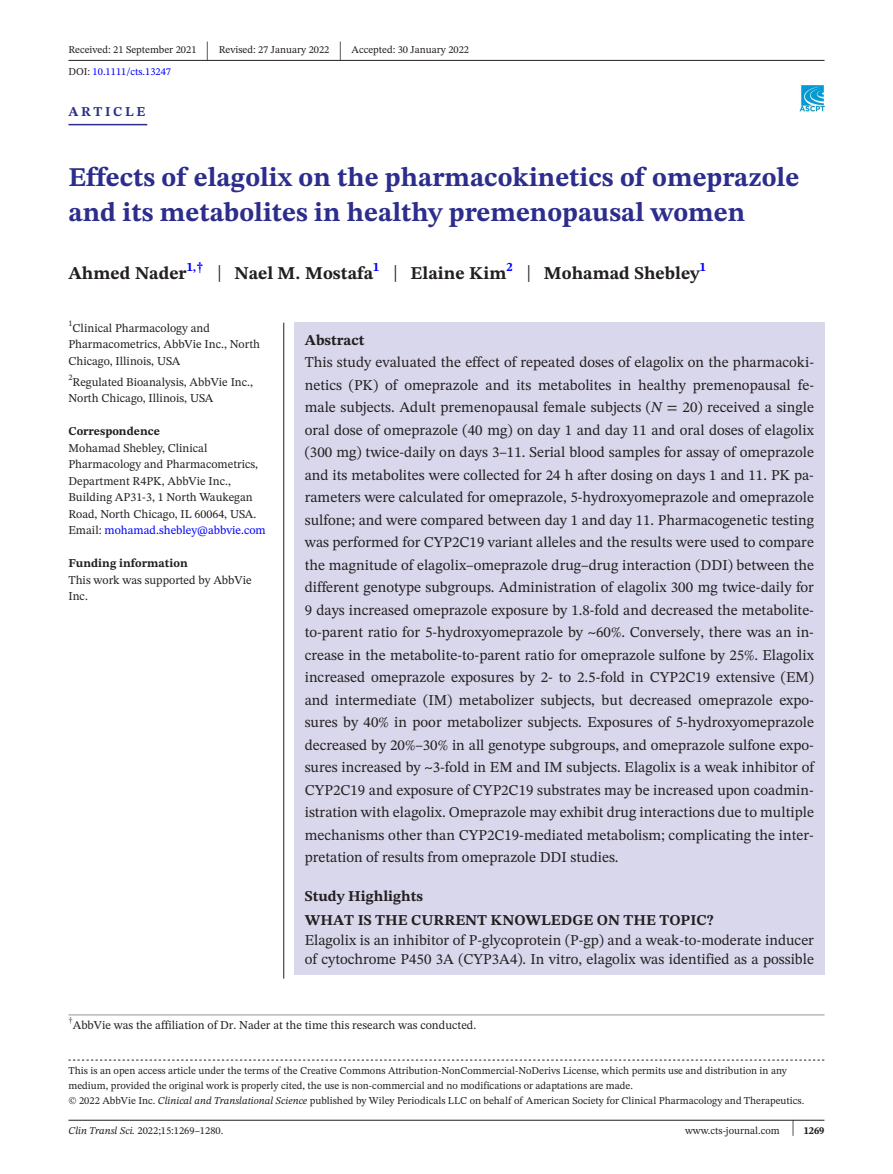
<style>
.page{position:relative;width:893px;height:1174px;background:#fff}
.page>*{position:absolute;margin:0;border:0;box-sizing:border-box;transform-origin:0 0}
.t1{font:700 27px/34.5px "STIX Two Text";color:#2c2d8c}
.t2{font:25.65px "STIX Two Text";color:#231f20;scale:.49 1}
.t3{font:700 18px "STIX Two Text";color:#231f20}
.t4{font:15px/22.5px "STIX Two Text";color:#231f20;text-align:justify}
.t5{font:700 15px/24px "STIX Two Text";color:#231f20}
.t6{font:700 13.5px "STIX Two Text";letter-spacing:.2em;color:#2c2d8c}
.t7{font:12px/16.5px "STIX Two Text";color:#231f20}
.t8{font:700 12px "STIX Two Text";color:#231f20}
.t9{font:10.5px/15px "STIX Two Text";color:#231f20}
.t10{font:10.5px "STIX Two Text";color:#00f}
.s1{color:#231f20}
.s2{font-weight:400;font-size:23.4px}
.s3{color:#00f}
.s4{font-style:italic}
.s5{font-size:22.2px}
.s6{font-weight:700}
</style>
<div class="page">
<hr style="left:68px;top:1119px;width:756px;height:1px;background:#231f20">
<img style="left:799px;top:85px;width:25px;height:26px">
<hr style="left:68px;top:60px;width:756px;height:1px;background:#231f20">
<hr style="left:68px;top:124px;width:79px;height:1px;background:#2c2d8c">
<svg style="left:68px;top:1059px;width:756px;height:1px"></svg>
<hr style="left:68px;top:1014px;width:756px;height:1px;background:#939598">
<div style="left:294px;top:323px;width:530px;height:652px;background:#d9d7eb"></div>
<hr style="left:283px;top:323px;width:1px;height:655px;background:#231f20">
<p class="t9" style="left:68px;top:42px;width:130px">Received: 21 September 2021</p>
<h2 class="t2" style="left:206px;top:32px;width:8px">|</h2>
<p class="t9" style="left:219px;top:42px;width:112px">Revised: 27 January 2022</p>
<h2 class="t2" style="left:339px;top:32px;width:8px">|</h2>
<p class="t9" style="left:352px;top:42px;width:119px">Accepted: 30 January 2022</p>
<p class="t10" style="left:68px;top:64px;width:104px"><span class="s1">DOI:</span> 10.1111/cts.13247</p>
<p class="t6" style="left:68px;top:101px;width:79px">ARTICLE</p>
<h1 class="t1" style="left:68px;top:161px;width:732px">Effects of elagolix on the pharmacokinetics of omeprazole and its metabolites in healthy premenopausal women</h1>
<p class="t3" style="left:68px;top:260px;width:639px">Ahmed Nader<sup>1,†</sup> <span class="s2">|</span> Nael M. Mostafa<sup>1</sup> <span class="s2">|</span> Elaine Kim<sup>2</sup> <span class="s2">|</span> Mohamad Shebley<sup>1</sup></p>
<p class="t7" style="left:68px;top:319px;width:193px"><sup>1</sup>Clinical Pharmacology and<br>Pharmacometrics, AbbVie Inc., North<br>Chicago, Illinois, USA</p>
<p class="t7" style="left:68px;top:373px;width:186px"><sup>2</sup>Regulated Bioanalysis, AbbVie Inc.,<br>North Chicago, Illinois, USA</p>
<p class="t8" style="left:68px;top:423px;width:93px">Correspondence</p>
<p class="t7" style="left:68px;top:439px;width:199px">Mohamad Shebley, Clinical Pharmacology and Pharmacometrics, Department R4PK, AbbVie Inc., Building AP31-3, 1 North Waukegan Road, North Chicago, IL 60064, USA.<br>Email: <span class="s3">mohamad.shebley@abbvie.com</span></p>
<p class="t8" style="left:68px;top:555px;width:121px">Funding information</p>
<p class="t7" style="left:68px;top:571px;width:185px">This work was supported by AbbVie<br>Inc.</p>
<p class="t5" style="left:305px;top:328px;width:61px">Abstract</p>
<p class="t4" style="left:305px;top:351px;width:511px">This study evaluated the effect of repeated doses of elagolix on the pharmacoki&shy;netics (PK) of omeprazole and its metabolites in healthy premenopausal fe&shy;male subjects. Adult premenopausal female subjects (<span class="s4">N</span> = 20) received a single oral dose of omeprazole (40 mg) on day 1 and day 11 and oral doses of elagolix (300 mg) twice-daily on days 3–11. Serial blood samples for assay of omeprazole and its metabolites were collected for 24 h after dosing on days 1 and 11. PK pa&shy;rameters were calculated for omeprazole, 5-hydroxyomeprazole and omeprazole sulfone; and were compared between day 1 and day 11. Pharmacogenetic testing was performed for CYP2C19 variant alleles and the results were used to compare the magnitude of elagolix–omeprazole drug–drug interaction (DDI) between the different genotype subgroups. Administration of elagolix 300 mg twice-daily for 9 days increased omeprazole exposure by 1.8-fold and decreased the metabolite&shy;to-parent ratio for 5-hydroxyomeprazole by ~60%. Conversely, there was an in&shy;crease in the metabolite-to-parent ratio for omeprazole sulfone by 25%. Elagolix increased omeprazole exposures by 2- to 2.5-fold in CYP2C19 extensive (EM) and intermediate (IM) metabolizer subjects, but decreased omeprazole expo&shy;sures by 40% in poor metabolizer subjects. Exposures of 5-hydroxyomeprazole decreased by 20%–30% in all genotype subgroups, and omeprazole sulfone expo&shy;sures increased by ~3-fold in EM and IM subjects. Elagolix is a weak inhibitor of CYP2C19 and exposure of CYP2C19 substrates may be increased upon coadmin&shy;istration with elagolix. Omeprazole may exhibit drug interactions due to multiple mechanisms other than CYP2C19-mediated metabolism; complicating the inter&shy;pretation of results from omeprazole DDI studies.</p>
<p class="t5" style="left:305px;top:884px;width:410px">Study Highlights<br>WHAT IS THE CURRENT KNOWLEDGE ON THE TOPIC?</p>
<p class="t4" style="left:305px;top:930px;width:511px;line-height:19.5px">Elagolix is an inhibitor of P-glycoprotein (P-gp) and a weak-to-moderate inducer of cytochrome P450 3A (CYP3A4). In vitro, elagolix was identified as a possible</p>
<p class="t7" style="left:68px;top:1016px;width:409px"><sup>†</sup>AbbVie was the affiliation of Dr. Nader at the time this research was conducted.</p>
<p class="t9" style="left:68px;top:1063px;width:737px">This is an open access article under the terms of the Creative Commons Attribution-NonCommercial-NoDerivs License, which permits use and distribution in any medium, provided the original work is properly cited, the use is non-commercial and no modifications or adaptations are made.<br>© 2022 AbbVie Inc. <span class="s4">Clinical and Translational Science</span> published by Wiley Periodicals LLC on behalf of American Society for Clinical Pharmacology and Therapeutics.</p>
<p class="t9" style="left:68px;top:1123px;width:156px"><span class="s4">Clin Transl Sci.</span> 2022;15:1269–1280.</p>
<p class="t9" style="left:685px;top:1123px;width:141px">www.cts-journal.com <span class="s5">|</span> <span class="s6">1269</span></p>
</div>
